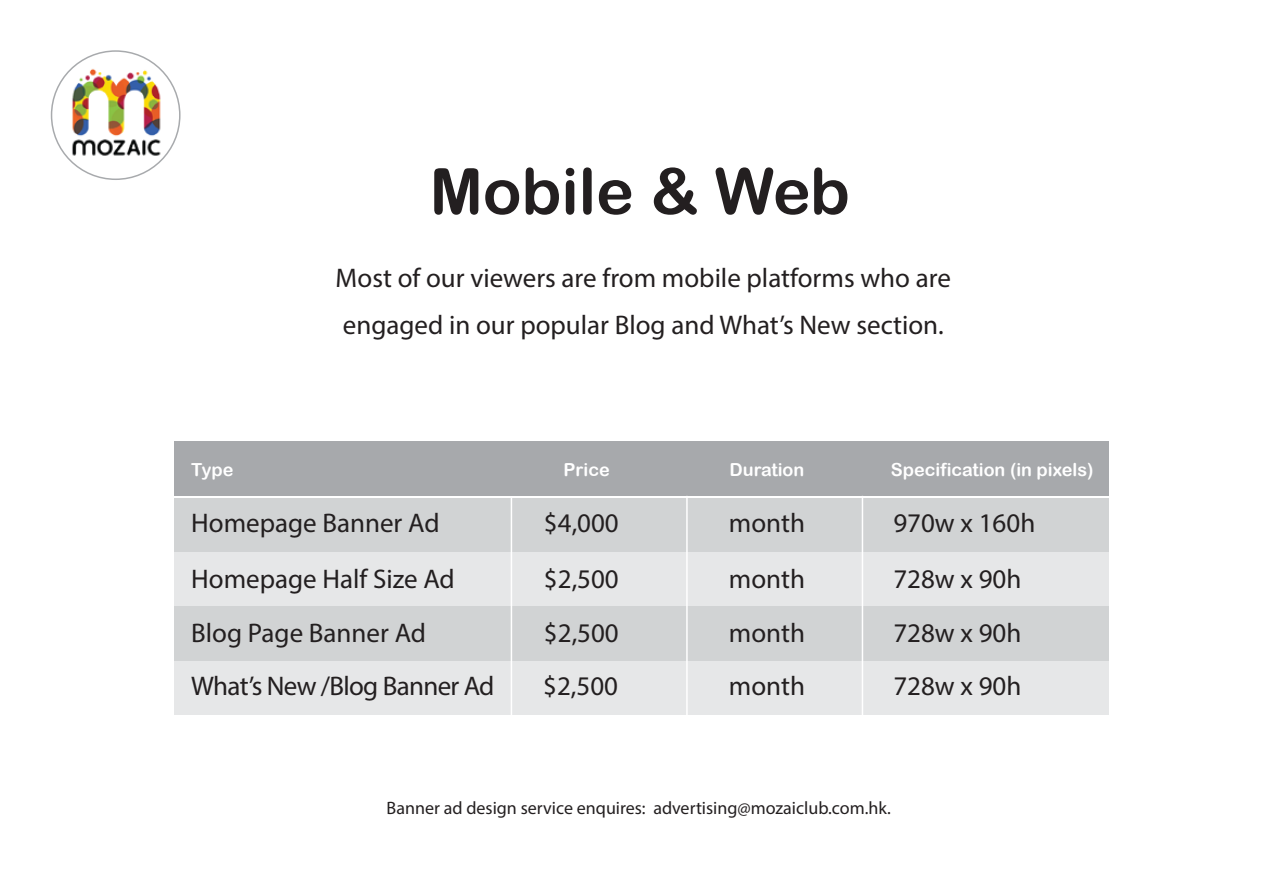
<style>
.page{position:relative;width:1263px;height:893px;background:#fff}
.page>*{position:absolute;margin:0;border:0;box-sizing:border-box;transform-origin:0 0}
.t1{font:63.9px "Arial Rounded MT Bold";color:#231f20}
.t2{font:27px/46.5px "Myriad Pro";color:#231f20}
.t3{font:27px "Myriad Pro";letter-spacing:-.025em;color:#231f20}
.t4{font:18px "Myriad Pro";color:#231f20}
.t5{font:18px "Arial Rounded MT Bold";color:#fff}
</style>
<div class="page">
<div style="left:175px;top:660px;width:934px;height:54px;background:#e6e7e8"></div>
<div style="left:174px;top:442px;width:934px;height:54px;background:#a7a9ac"></div>
<div style="left:174px;top:498px;width:934px;height:54px;background:#d1d3d4"></div>
<div style="left:174px;top:552px;width:934px;height:54px;background:#e6e7e8"></div>
<div style="left:174px;top:606px;width:934px;height:54px;background:#d1d3d4"></div>
<hr style="left:511px;top:496px;width:1px;height:223px;background:#fff">
<hr style="left:686px;top:496px;width:2px;height:222px;background:#fff">
<hr style="left:862px;top:496px;width:1px;height:222px;background:#fff">
<img style="left:64px;top:60px;width:104px;height:108px">
<h1 class="t1" style="left:430px;top:153px;width:422px">Mobile &amp; Web</h1>
<p class="t2" style="left:336px;top:254px;width:617px">Most of our viewers are from mobile platforms who are engaged in our popular Blog and What’s New section.</p>
<p class="t5" style="left:191px;top:459px;width:44px">Type</p>
<p class="t5" style="left:564px;top:459px;width:48px">Price</p>
<p class="t5" style="left:729px;top:459px;width:76px">Duration</p>
<p class="t5" style="left:891px;top:459px;width:204px">Specification (in pixels)</p>
<p class="t2" style="left:191px;top:499px;width:250px">Homepage Banner Ad</p>
<p class="t2" style="left:544px;top:499px;width:76px">$4,000</p>
<p class="t2" style="left:729px;top:499px;width:78px">month</p>
<p class="t2" style="left:893px;top:499px;width:143px">970w x 160h</p>
<p class="t2" style="left:191px;top:555px;width:265px">Homepage Half Size Ad</p>
<p class="t2" style="left:544px;top:555px;width:76px">$2,500</p>
<p class="t2" style="left:729px;top:555px;width:78px">month</p>
<p class="t2" style="left:893px;top:555px;width:130px">728w x 90h</p>
<p class="t2" style="left:191px;top:609px;width:236px">Blog Page Banner Ad</p>
<p class="t2" style="left:544px;top:609px;width:76px">$2,500</p>
<p class="t2" style="left:729px;top:609px;width:78px">month</p>
<p class="t2" style="left:893px;top:609px;width:130px">728w x 90h</p>
<p class="t3" style="left:191px;top:669px;width:305px">What’s New /Blog Banner Ad</p>
<p class="t2" style="left:543px;top:662px;width:76px">$2,500</p>
<p class="t2" style="left:729px;top:662px;width:78px">month</p>
<p class="t2" style="left:893px;top:662px;width:130px">728w x 90h</p>
<p class="t4" style="left:387px;top:797px;width:506px">Banner ad design service enquires: advertising@mozaiclub.com.hk.</p>
</div>
